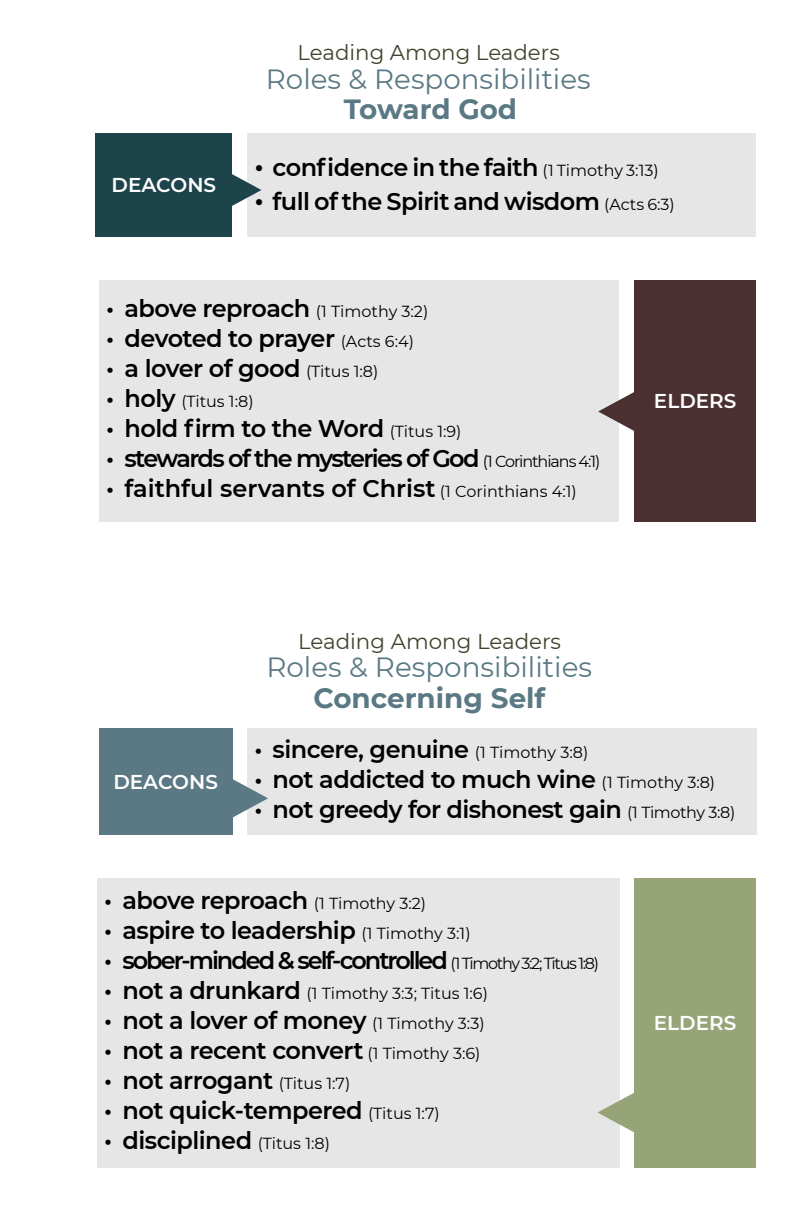
<style>
.page{position:relative;width:792px;height:1224px;background:#fff}
.page>*{position:absolute;margin:0;border:0;box-sizing:border-box;transform-origin:0 0}
.t1{font:27.8px "Montserrat";color:#5b7984}
.t2{font:700 27.8px "Montserrat";color:#5b7984}
.t3{font:600 24px "Montserrat";letter-spacing:-.02em;color:#000}
.t4{font:600 24px "Montserrat";letter-spacing:-.085em;color:#000}
.t5{font:600 24px "Montserrat";letter-spacing:-.07em;color:#000}
.t6{font:600 24px "Montserrat";color:#000}
.t7{font:21.4px "Montserrat";color:#40442c}
.t8{font:600 20px "Montserrat";color:#fff}
.t9{font:16px "Montserrat";color:#000}
.s1{font-size:28px}
.s2{font-weight:400;font-size:16px}
.s3{font-weight:600;font-size:24px}
</style>
<div class="page">
<div style="left:99px;top:280px;width:520px;height:242px;background:#e6e6e6"></div>
<div style="left:634px;top:280px;width:122px;height:242px;background:#4b3031"></div>
<svg style="left:598px;top:392px;width:36px;height:39px"></svg>
<div style="left:247px;top:134px;width:509px;height:103px;background:#e6e6e6"></div>
<svg style="left:232px;top:174px;width:29px;height:32px"></svg>
<div style="left:96px;top:134px;width:136px;height:103px;background:#1e444b"></div>
<div style="left:97px;top:878px;width:522px;height:289px;background:#e6e6e6"></div>
<div style="left:634px;top:878px;width:122px;height:289px;background:#96a478"></div>
<svg style="left:597px;top:1090px;width:37px;height:45px"></svg>
<div style="left:247px;top:728px;width:509px;height:107px;background:#e6e6e6"></div>
<svg style="left:232px;top:776px;width:36px;height:45px"></svg>
<div style="left:99px;top:728px;width:133px;height:107px;background:#5b7984"></div>
<p class="t8" style="left:112px;top:173px;width:106px">DEACONS</p>
<p class="t7" style="left:297px;top:40px;width:264px">Leading Among Leaders</p>
<p class="t2" style="left:344px;top:92px;width:175px">Toward God</p>
<p class="t1" style="left:266px;top:62px;width:326px">Roles &amp; Responsibilities</p>
<p class="t3" style="left:254px;top:153px;width:406px"><span class="s1">•</span> confidence in the faith <span class="s2">(1 Timothy 3:13)</span></p>
<p class="t3" style="left:254px;top:187px;width:422px"><span class="s1">•</span> full of the Spirit and wisdom <span class="s2">(Acts 6:3)</span></p>
<p class="t3" style="left:106px;top:294px;width:323px">• above reproach <span class="s2">(1 Timothy 3:2)</span></p>
<p class="t3" style="left:106px;top:324px;width:309px">• devoted to prayer <span class="s2">(Acts 6:4)</span></p>
<p class="t3" style="left:106px;top:354px;width:274px">• a lover of good <span class="s2">(Titus 1:8)</span></p>
<p class="t9" style="left:106px;top:392px;width:149px"><span class="s3">• holy</span> (Titus 1:8)</p>
<p class="t3" style="left:106px;top:414px;width:357px">• hold firm to the Word <span class="s2">(Titus 1:9)</span></p>
<p class="t5" style="left:106px;top:444px;width:496px">• stewards of the mysteries of God <span class="s2">(1 Corinthians 4:1)</span></p>
<p class="t6" style="left:106px;top:474px;width:472px">• faithful servants of Christ <span class="s2">(1 Corinthians 4:1)</span></p>
<p class="t7" style="left:298px;top:628px;width:265px">Leading Among Leaders</p>
<p class="t1" style="left:266px;top:650px;width:327px">Roles &amp; Responsibilities</p>
<p class="t2" style="left:314px;top:682px;width:233px">Concerning Self</p>
<p class="t8" style="left:654px;top:389px;width:84px">ELDERS</p>
<p class="t8" style="left:113px;top:770px;width:106px">DEACONS</p>
<p class="t3" style="left:254px;top:735px;width:336px">• sincere, genuine <span class="s2">(1 Timothy 3:8)</span></p>
<p class="t3" style="left:254px;top:765px;width:462px">• not addicted to much wine <span class="s2">(1 Timothy 3:8)</span></p>
<p class="t3" style="left:254px;top:795px;width:482px">• not greedy for dishonest gain <span class="s2">(1 Timothy 3:8)</span></p>
<p class="t3" style="left:104px;top:886px;width:323px">• above reproach <span class="s2">(1 Timothy 3:2)</span></p>
<p class="t3" style="left:104px;top:916px;width:368px">• aspire to leadership <span class="s2">(1 Timothy 3:1)</span></p>
<p class="t4" style="left:104px;top:946px;width:496px">• sober-minded &amp; self-controlled <span class="s2">(1 Timothy 3:2; Titus 1:8)</span></p>
<p class="t9" style="left:104px;top:984px;width:385px"><span class="s3">• not a drunkard</span> (1 Timothy 3:3; Titus 1:6)</p>
<p class="t3" style="left:104px;top:1006px;width:382px">• not a lover of money <span class="s2">(1 Timothy 3:3)</span></p>
<p class="t3" style="left:104px;top:1036px;width:378px">• not a recent convert <span class="s2">(1 Timothy 3:6)</span></p>
<p class="t3" style="left:104px;top:1066px;width:248px">• not arrogant <span class="s2">(Titus 1:7)</span></p>
<p class="t3" style="left:104px;top:1096px;width:337px">• not quick-tempered <span class="s2">(Titus 1:7)</span></p>
<p class="t3" style="left:104px;top:1126px;width:227px">• disciplined <span class="s2">(Titus 1:8)</span></p>
<p class="t8" style="left:654px;top:1011px;width:84px">ELDERS</p>
</div>
